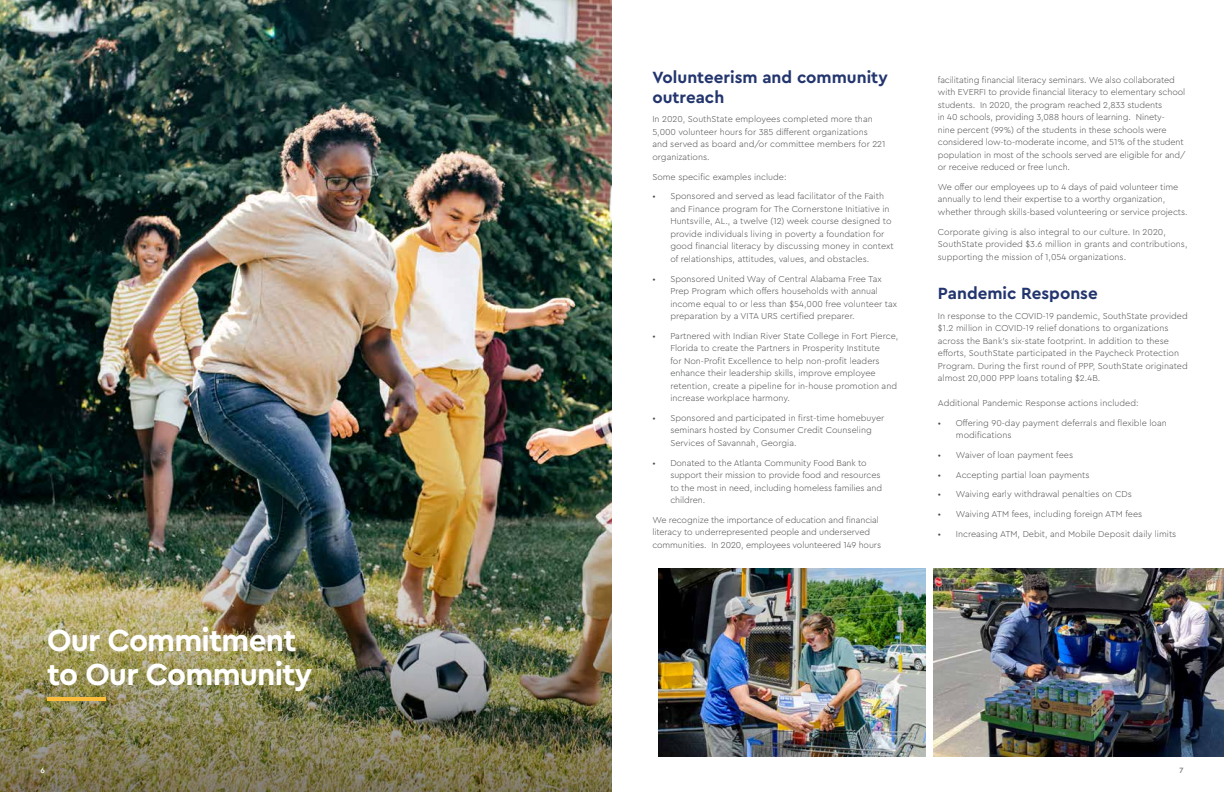
<style>
.page{position:relative;width:1224px;height:792px;background:#fff}
.page>*{position:absolute;margin:0;border:0;box-sizing:border-box;transform-origin:0 0}
.t1{font:700 32px/34px "Cera Pro";letter-spacing:-.025em;color:#fff}
.t2{font:700 17px/20px "Cera Pro";color:#23356e}
.t3{font:300 9px/12.5px "Cera Pro";color:#4c4d4d}
.t4{font:500 8px "Cera Pro";color:#fff}
.t5{font:500 8px "Cera Pro";color:#777878}
</style>
<div class="page">
<img style="left:0;top:0;width:612px;height:460px">
<img style="left:0;top:460px;width:612px;height:332px">
<hr style="left:47px;top:697px;width:59px;height:4px;background:#fdbd3b">
<img style="left:658px;top:568px;width:268px;height:189px">
<img style="left:933px;top:568px;width:291px;height:189px">
<p class="t1" style="left:47px;top:622px;width:267px">Our Commitment to Our Community</p>
<p class="t4" style="left:41px;top:765px;width:6px">6</p>
<h2 class="t2" style="left:652px;top:66px;width:237px">Volunteerism and community outreach</h2>
<p class="t3" style="left:652px;top:113px;width:235px">In 2020, SouthState employees completed more than 5,000 volunteer hours for 385 different organizations<br>and served as board and/or committee members for 221 organizations.</p>
<p class="t3" style="left:652px;top:170px;width:136px">Some specific examples include:</p>
<p class="t3" style="left:670px;top:190px;width:225px;text-indent:-18px">• Sponsored and served as lead facilitator of the Faith and Finance program for The Cornerstone Initiative in Huntsville, AL., a twelve (12) week course designed to provide individuals living in poverty a foundation for good financial literacy by discussing money in context of relationships, attitudes, values, and obstacles.</p>
<p class="t3" style="left:670px;top:272px;width:228px;text-indent:-18px">• Sponsored United Way of Central Alabama Free Tax Prep Program which offers households with annual income equal to or less than $54,000 free volunteer tax preparation by a VITA URS certified preparer.</p>
<p class="t3" style="left:670px;top:329px;width:230px;text-indent:-18px">• Partnered with Indian River State College in Fort Pierce, Florida to create the Partners in Prosperity Institute<br>for Non-Profit Excellence to help non-profit leaders enhance their leadership skills, improve employee retention, create a pipeline for in-house promotion and increase workplace harmony.</p>
<p class="t3" style="left:670px;top:411px;width:216px;text-indent:-18px">• Sponsored and participated in first-time homebuyer seminars hosted by Consumer Credit Counseling<br>Services of Savannah, Georgia.</p>
<p class="t3" style="left:670px;top:456px;width:213px;text-indent:-18px">• Donated to the Atlanta Community Food Bank to support their mission to provide food and resources to the most in need, including homeless families and</p>
<p class="t3" style="left:670px;top:494px;width:36px">children.</p>
<p class="t3" style="left:652px;top:513px;width:230px">We recognize the importance of education and financial literacy to underrepresented people and underserved communities. In 2020, employees volunteered 149 hours</p>
<p class="t3" style="left:938px;top:73px;width:249px">facilitating financial literacy seminars. We also collaborated with EVERFI to provide financial literacy to elementary school students. In 2020, the program reached 2,833 students<br>in 40 schools, providing 3,088 hours of learning. Ninety-<br>nine percent (99%) of the students in these schools were considered low-to-moderate income, and 51% of the student population in most of the schools served are eligible for and/ or receive reduced or free lunch.</p>
<p class="t3" style="left:938px;top:180px;width:251px">We offer our employees up to 4 days of paid volunteer time annually to lend their expertise to a worthy organization, whether through skills-based volunteering or service projects.</p>
<p class="t3" style="left:938px;top:225px;width:251px">Corporate giving is also integral to our culture. In 2020,<br>SouthState provided $3.6 million in grants and contributions, supporting the mission of 1,054 organizations.</p>
<h2 class="t2" style="left:938px;top:282px;width:161px">Pandemic Response</h2>
<p class="t3" style="left:938px;top:309px;width:251px">In response to the COVID-19 pandemic, SouthState provided $1.2 million in COVID-19 relief donations to organizations across the Bank’s six-state footprint. In addition to these efforts, SouthState participated in the Paycheck Protection Program. During the first round of PPP, SouthState originated almost 20,000 PPP loans totaling $2.4B.</p>
<p class="t3" style="left:938px;top:396px;width:202px">Additional Pandemic Response actions included:</p>
<p class="t3" style="left:956px;top:416px;width:212px;text-indent:-18px">• Offering 90-day payment deferrals and flexible loan modifications</p>
<p class="t3" style="left:938px;top:448px;width:137px">• Waiver of loan payment fees</p>
<p class="t3" style="left:938px;top:468px;width:153px">• Accepting partial loan payments</p>
<p class="t3" style="left:938px;top:488px;width:195px">• Waiving early withdrawal penalties on CDs</p>
<p class="t3" style="left:938px;top:507px;width:206px">• Waiving ATM fees, including foreign ATM fees</p>
<p class="t3" style="left:938px;top:527px;width:240px">• Increasing ATM, Debit, and Mobile Deposit daily limits</p>
<p class="t5" style="left:1179px;top:765px;width:6px">7</p>
</div>
